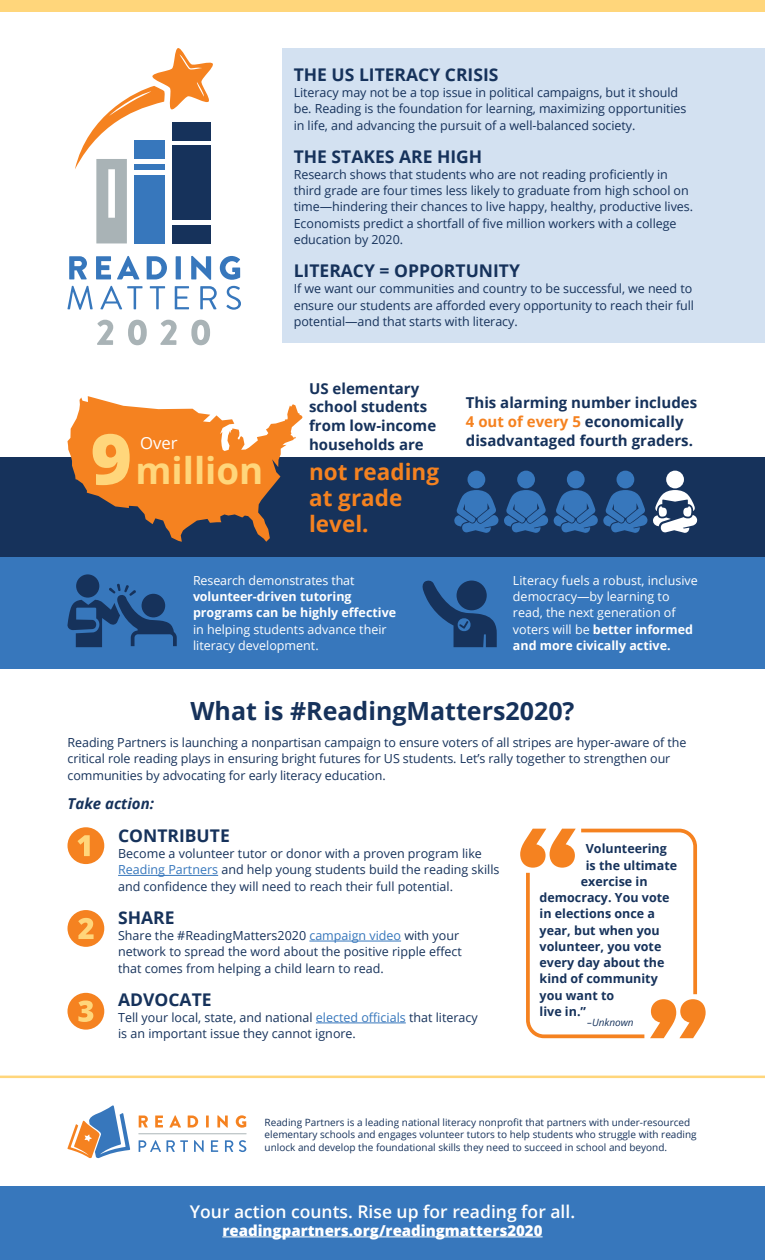
<style>
.page{position:relative;width:765px;height:1260px;background:#fff}
.page>*{position:absolute;margin:0;border:0;box-sizing:border-box;transform-origin:0 0}
.t1{font:700 36.75px "Open Sans";color:#ffd67b}
.t2{font:700 25px "Open Sans";color:#16325b}
.t3{font:700 22.5px/26.2px "Open Sans";color:#f58220}
.t4{font:700 17.5px "Open Sans";color:#16325b}
.t5{font:600 17.5px "Open Sans";color:#fff}
.t6{font:16.75px "Open Sans";color:#fff}
.t7{font:700 15px/18.8px "Open Sans";color:#16325b}
.t8{font:800 15px "Open Sans";color:#fff}
.t9{font:italic 700 15px "Open Sans";color:#16325b}
.t10{font:12.5px/16.2px "Open Sans";letter-spacing:-.005em;color:#16325b}
.t11{font:12.5px/16.2px "Open Sans";color:#fff}
.t12{font:700 12.5px "Open Sans";color:#16325b}
.t13{font:700 12.5px/16.2px "Open Sans";color:#fff}
.t14{font:10px/12.5px "Open Sans";color:#16325b}
.t15{font:italic 10px "Open Sans";color:#16325b}
.s1{font-weight:800;font-size:70.25px}
.s2{color:#f58220}
.s3{font-weight:700}
.s4{color:#3777bc}
</style>
<div class="page">
<div style="left:282px;top:48px;width:483px;height:295px;background:#d3e1f1"></div>
<div style="left:0;top:1187px;width:765px;height:73px;background:#3777bc"></div>
<svg style="left:139px;top:1140px;width:49px;height:12px"></svg>
<svg style="left:194px;top:1140px;width:10px;height:12px"></svg>
<svg style="left:211px;top:1140px;width:7px;height:12px"></svg>
<svg style="left:225px;top:1140px;width:8px;height:12px"></svg>
<svg style="left:239px;top:1140px;width:7px;height:12px"></svg>
<svg style="left:139px;top:1116px;width:9px;height:12px"></svg>
<svg style="left:155px;top:1116px;width:8px;height:12px"></svg>
<svg style="left:169px;top:1115px;width:12px;height:13px"></svg>
<svg style="left:188px;top:1116px;width:10px;height:12px"></svg>
<svg style="left:206px;top:1116px;width:3px;height:12px"></svg>
<svg style="left:217px;top:1115px;width:11px;height:13px"></svg>
<svg style="left:236px;top:1115px;width:10px;height:13px"></svg>
<hr style="left:138px;top:1133px;width:109px;height:1px;background:#a9b3b6">
<svg style="left:68px;top:1105px;width:62px;height:53px"></svg>
<hr style="left:222px;top:1237px;width:321px;height:1px;background:#fff">
<hr style="left:0;top:1076px;width:765px;height:2px;background:#ffd67b">
<svg style="left:97px;top:320px;width:16px;height:25px"></svg>
<svg style="left:128px;top:320px;width:19px;height:25px"></svg>
<svg style="left:160px;top:320px;width:17px;height:25px"></svg>
<svg style="left:191px;top:320px;width:19px;height:25px"></svg>
<svg style="left:69px;top:256px;width:18px;height:23px"></svg>
<svg style="left:96px;top:256px;width:15px;height:23px"></svg>
<svg style="left:117px;top:256px;width:23px;height:23px"></svg>
<svg style="left:147px;top:256px;width:20px;height:23px"></svg>
<div style="left:176px;top:256px;width:5px;height:23px;background:#3777bc"></div>
<svg style="left:191px;top:256px;width:20px;height:24px"></svg>
<svg style="left:220px;top:256px;width:20px;height:24px"></svg>
<svg style="left:68px;top:286px;width:25px;height:24px"></svg>
<svg style="left:100px;top:286px;width:43px;height:23px"></svg>
<svg style="left:150px;top:286px;width:15px;height:23px"></svg>
<svg style="left:175px;top:286px;width:14px;height:23px"></svg>
<svg style="left:200px;top:286px;width:17px;height:23px"></svg>
<svg style="left:226px;top:286px;width:15px;height:24px"></svg>
<svg style="left:75px;top:48px;width:138px;height:195px"></svg>
<hr style="left:118px;top:875px;width:100px;height:1px;background:#3777bc">
<hr style="left:309px;top:941px;width:92px;height:1px;background:#3777bc">
<hr style="left:316px;top:1023px;width:90px;height:1px;background:#3777bc">
<div style="left:67px;top:827px;width:37px;height:37px;background:#f58220;border-radius:50%"></div>
<svg style="left:77px;top:835px;width:13px;height:21px"></svg>
<div style="left:67px;top:910px;width:37px;height:37px;background:#f58220;border-radius:50%"></div>
<svg style="left:78px;top:918px;width:16px;height:21px"></svg>
<div style="left:67px;top:993px;width:37px;height:37px;background:#f58220;border-radius:50%"></div>
<svg style="left:78px;top:1001px;width:15px;height:21px"></svg>
<div style="left:0;top:0;width:765px;height:11px;background:#ffd67b"></div>
<div style="left:0;top:457px;width:765px;height:100px;background:#16325b"></div>
<div style="left:0;top:557px;width:765px;height:111px;background:#3777bc"></div>
<svg style="left:67px;top:396px;width:236px;height:146px"></svg>
<div style="left:666px;top:471px;width:18px;height:17px;background:#fff;border-radius:50%"></div>
<div style="left:76px;top:574px;width:23px;height:24px;background:#16325b;border-radius:50%"></div>
<svg style="left:67px;top:584px;width:110px;height:63px"></svg>
<div style="left:142px;top:594px;width:23px;height:23px;background:#16325b;border-radius:50%"></div>
<svg style="left:422px;top:580px;width:75px;height:67px"></svg>
<div style="left:468px;top:471px;width:17px;height:17px;background:#3777bc;border-radius:50%"></div>
<div style="left:517px;top:471px;width:18px;height:17px;background:#3777bc;border-radius:50%"></div>
<div style="left:567px;top:471px;width:18px;height:17px;background:#3777bc;border-radius:50%"></div>
<div style="left:617px;top:471px;width:17px;height:17px;background:#3777bc;border-radius:50%"></div>
<svg style="left:454px;top:490px;width:244px;height:43px"></svg>
<svg style="left:520px;top:828px;width:186px;height:211px"></svg>
<h1 class="t1" style="left:91px;top:445px;width:174px"><span class="s1">9</span>million</h1>
<h3 class="t6" style="left:140px;top:431px;width:39px">Over</h3>
<h3 class="t4" style="left:294px;top:62px;width:206px">THE US LITERACY CRISIS</h3>
<p class="t10" style="left:294px;top:84px;width:394px">Literacy may not be a top issue in political campaigns, but it should be. Reading is the foundation for learning, maximizing opportunities in life, and advancing the pursuit of a well-balanced society.</p>
<h3 class="t4" style="left:294px;top:144px;width:190px">THE STAKES ARE HIGH</h3>
<p class="t10" style="left:294px;top:166px;width:401px">Research shows that students who are not reading proficiently in third grade are four times less likely to graduate from high school on time—hindering their chances to live happy, healthy, productive lives.<br>Economists predict a shortfall of five million workers with a college education by 2020.</p>
<h3 class="t4" style="left:294px;top:258px;width:228px">LITERACY = OPPORTUNITY</h3>
<p class="t10" style="left:294px;top:280px;width:402px">If we want our communities and country to be successful, we need to ensure our students are afforded every opportunity to reach their full potential—and that starts with literacy.</p>
<p class="t7" style="left:309px;top:378px;width:129px">US elementary school students from low-income households are</p>
<h3 class="t3" style="left:309px;top:458px;width:132px">not reading at grade level.</h3>
<p class="t7" style="left:466px;top:393px;width:233px">This alarming number includes<br><span class="s2">4 out of every 5</span> economically disadvantaged fourth graders.</p>
<p class="t11" style="left:193px;top:572px;width:163px">Research demonstrates that</p>
<p class="t13" style="left:193px;top:588px;width:205px">volunteer-driven tutoring programs can be highly effective</p>
<p class="t11" style="left:193px;top:621px;width:195px">in helping students advance their literacy development.</p>
<p class="t11" style="left:513px;top:572px;width:186px">Literacy fuels a robust, inclusive democracy—by learning to read, the next generation of voters will be <span class="s3">better informed and more civically active.</span></p>
<h2 class="t2" style="left:190px;top:693px;width:386px">What is #ReadingMatters2020?</h2>
<p class="t10" style="left:68px;top:734px;width:621px">Reading Partners is launching a nonpartisan campaign to ensure voters of all stripes are hyper-aware of the critical role reading plays in ensuring bright futures for US students. Let’s rally together to strengthen our communities by advocating for early literacy education.</p>
<p class="t9" style="left:68px;top:793px;width:88px">Take action:</p>
<h3 class="t4" style="left:118px;top:823px;width:113px">CONTRIBUTE</h3>
<p class="t10" style="left:118px;top:845px;width:383px">Become a volunteer tutor or donor with a proven program like<br><span class="s4">Reading Partners</span> and help young students build the reading skills and confidence they will need to reach their full potential.</p>
<h3 class="t4" style="left:118px;top:905px;width:58px">SHARE</h3>
<p class="t10" style="left:118px;top:927px;width:345px">Share the #ReadingMatters2020 <span class="s4">campaign video</span> with your network to spread the word about the positive ripple effect that comes from helping a child learn to read.</p>
<h3 class="t4" style="left:118px;top:987px;width:95px">ADVOCATE</h3>
<p class="t10" style="left:118px;top:1009px;width:361px">Tell your local, state, and national <span class="s4">elected officials</span> that literacy is an important issue they cannot ignore.</p>
<p class="t12" style="left:586px;top:840px;width:83px">Volunteering</p>
<p class="t12" style="left:586px;top:856px;width:93px">is the ultimate</p>
<p class="t12" style="left:581px;top:873px;width:68px">exercise in</p>
<p class="t12" style="left:540px;top:889px;width:131px">democracy. You vote</p>
<p class="t12" style="left:540px;top:905px;width:117px">in elections once a</p>
<p class="t12" style="left:540px;top:921px;width:122px">year, but when you</p>
<p class="t12" style="left:540px;top:938px;width:123px">volunteer, you vote</p>
<p class="t12" style="left:540px;top:954px;width:126px">every day about the</p>
<p class="t12" style="left:540px;top:970px;width:120px">kind of community</p>
<p class="t12" style="left:540px;top:986px;width:76px">you want to</p>
<p class="t12" style="left:540px;top:1003px;width:48px">live in.”</p>
<p class="t15" style="left:587px;top:1016px;width:48px">–Unknown</p>
<p class="t14" style="left:265px;top:1115px;width:434px">Reading Partners is a leading national literacy nonprofit that partners with under-resourced elementary schools and engages volunteer tutors to help students who struggle with reading unlock and develop the foundational skills they need to succeed in school and beyond.</p>
<h3 class="t5" style="left:190px;top:1199px;width:387px">Your action counts. Rise up for reading for all.</h3>
<p class="t8" style="left:222px;top:1219px;width:322px">readingpartners.org/readingmatters2020</p>
</div>
